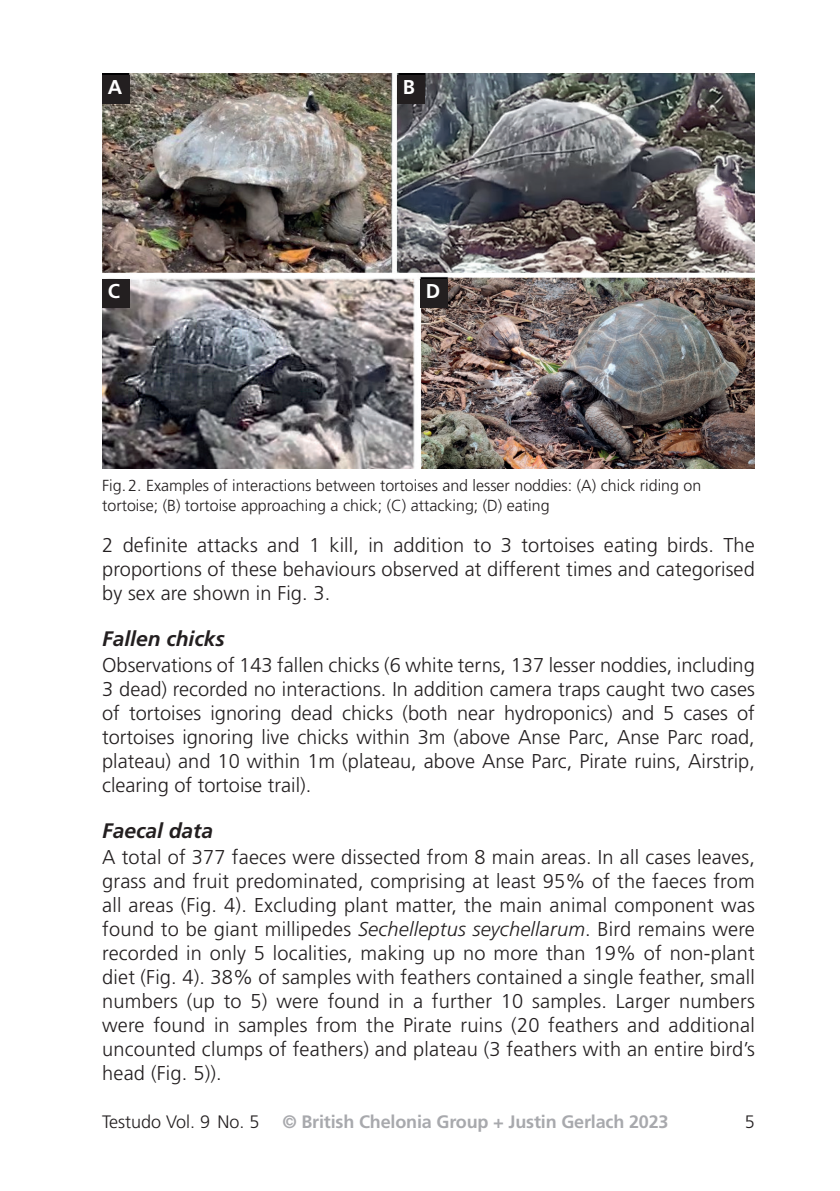
<style>
.page{position:relative;width:840px;height:1191px;background:#fff}
.page>*{position:absolute;margin:0;border:0;box-sizing:border-box;transform-origin:0 0}
.Subhead_66{font:italic 700 21px "Frutiger";color:#231f20}
.Body_45_f_o{font:300 20px/24px "Frutiger";letter-spacing:.005em;color:#231f20;text-align:justify}
.Body_45_f_o-2{font:700 20px "Frutiger";color:#fff}
.t1{font:700 18px "Frutiger";letter-spacing:-.01em;color:#a8a9ad}
.t2{font:300 18px "Frutiger";color:#231f20}
.t3{font:300 16px/19.2px "Frutiger";color:#231f20}
.s1{font-style:italic}
</style>
<div class="page">
<img style="left:102px;top:74px;width:652px;height:394px">
<div style="left:102px;top:75px;width:27px;height:28px;background:#231f20"></div>
<div style="left:397px;top:75px;width:27px;height:28px;background:#231f20"></div>
<div style="left:102px;top:279px;width:27px;height:28px;background:#231f20"></div>
<div style="left:420px;top:279px;width:27px;height:28px;background:#231f20"></div>
<p class="Body_45_f_o-2" style="left:108px;top:75px;width:16px">A</p>
<p class="Body_45_f_o-2" style="left:403px;top:75px;width:14px">B</p>
<p class="Body_45_f_o-2" style="left:108px;top:279px;width:14px">C</p>
<p class="Body_45_f_o-2" style="left:425px;top:279px;width:16px">D</p>
<p class="t3" style="left:102px;top:476px;width:600px">Fig.2. Examples of interactions between tortoises and lesser noddies: (A) chick riding on tortoise; (B) tortoise approaching a chick; (C) attacking; (D) eating</p>
<p class="Body_45_f_o" style="left:102px;top:533px;width:653px">2 definite attacks and 1 kill, in addition to 3 tortoises eating birds. The proportions of these behaviours observed at different times and categorised by sex are shown in Fig. 3.</p>
<p class="Subhead_66" style="left:102px;top:626px;width:124px">Fallen chicks</p>
<p class="Body_45_f_o" style="left:102px;top:653px;width:654px">Observations of 143 fallen chicks (6 white terns, 137 lesser noddies, including 3 dead) recorded no interactions. In addition camera traps caught two cases of tortoises ignoring dead chicks (both near hydroponics) and 5 cases of tortoises ignoring live chicks within 3m (above Anse Parc, Anse Parc road, plateau) and 10 within 1m (plateau, above Anse Parc, Pirate ruins, Airstrip, clearing of tortoise trail).</p>
<p class="Subhead_66" style="left:102px;top:818px;width:112px">Faecal data</p>
<p class="Body_45_f_o" style="left:102px;top:845px;width:654px">A total of 377 faeces were dissected from 8 main areas. In all cases leaves, grass and fruit predominated, comprising at least 95% of the faeces from all areas (Fig. 4). Excluding plant matter, the main animal component was found to be giant millipedes <span class="s1">Sechelleptus seychellarum</span>. Bird remains were recorded in only 5 localities, making up no more than 19% of non-plant diet (Fig. 4). 38% of samples with feathers contained a single feather, small numbers (up to 5) were found in a further 10 samples. Larger numbers were found in samples from the Pirate ruins (20 feathers and additional uncounted clumps of feathers) and plateau (3 feathers with an entire bird’s head (Fig. 5)).</p>
<p class="t2" style="left:102px;top:1111px;width:159px">Testudo Vol. 9 No. 5</p>
<p class="t2" style="left:744px;top:1111px;width:12px">5</p>
<p class="t1" style="left:282px;top:1111px;width:387px">© British Chelonia Group + Justin Gerlach 2023</p>
</div>
